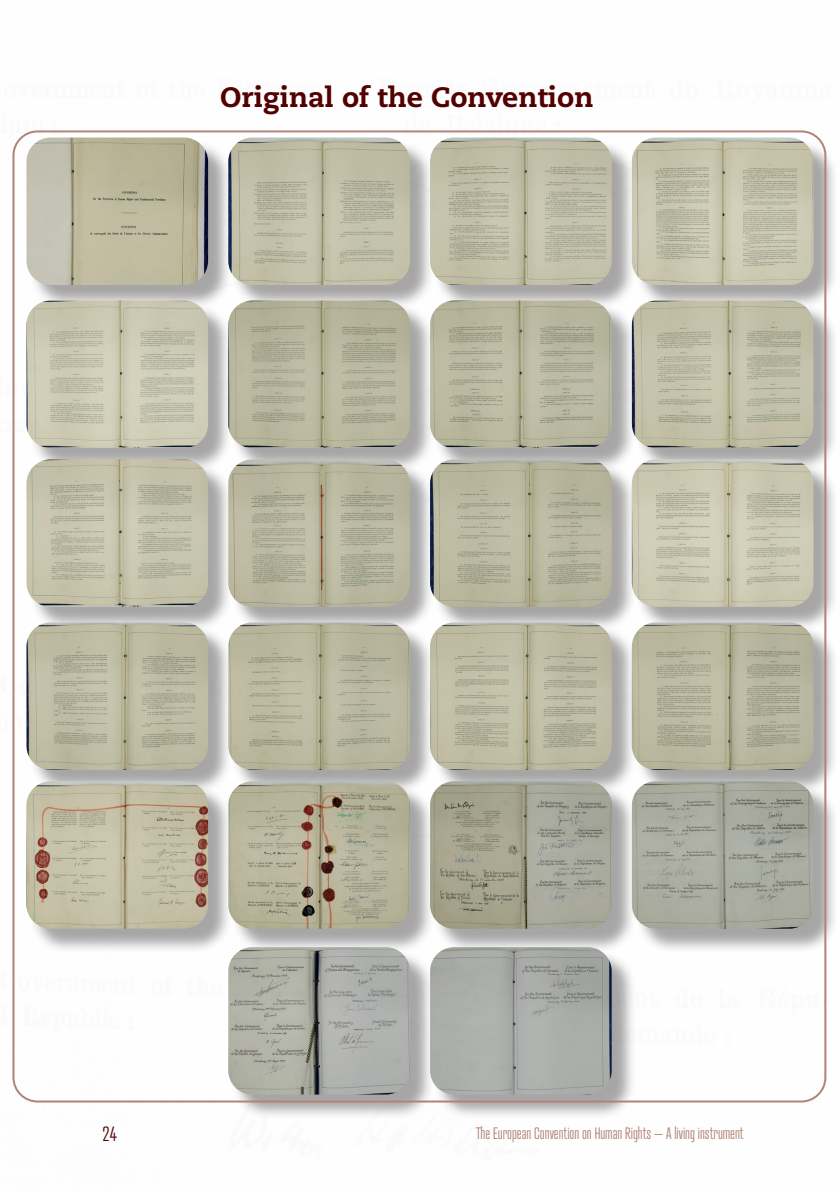
<style>
.page{position:relative;width:840px;height:1191px;background:#fff}
.page>*{position:absolute;margin:0;border:0;box-sizing:border-box;transform-origin:0 0}
.Heading_3{font:800 28px "Caecilia LT Std";color:#530000}
.t1{font:300 20px "Atrament";color:#530000}
.t2{font:300 16px "Atrament";color:#b28376}
</style>
<div class="page">
<div style="left:29px;top:140px;width:203px;height:170px;background:#231f20;opacity:.4"></div>
<img style="left:26px;top:137px;width:182px;height:148px">
<div style="left:231px;top:140px;width:203px;height:170px;background:#231f20;opacity:.4"></div>
<img style="left:228px;top:137px;width:181px;height:148px">
<div style="left:433px;top:140px;width:203px;height:170px;background:#231f20;opacity:.4"></div>
<img style="left:430px;top:137px;width:181px;height:148px">
<div style="left:634px;top:140px;width:203px;height:170px;background:#231f20;opacity:.4"></div>
<img style="left:631px;top:137px;width:182px;height:148px">
<div style="left:29px;top:303px;width:203px;height:170px;background:#231f20;opacity:.4"></div>
<img style="left:26px;top:300px;width:182px;height:148px">
<div style="left:231px;top:303px;width:203px;height:170px;background:#231f20;opacity:.4"></div>
<img style="left:228px;top:300px;width:181px;height:148px">
<div style="left:433px;top:303px;width:203px;height:170px;background:#231f20;opacity:.4"></div>
<img style="left:430px;top:300px;width:181px;height:148px">
<div style="left:634px;top:303px;width:203px;height:170px;background:#231f20;opacity:.4"></div>
<img style="left:631px;top:300px;width:182px;height:148px">
<div style="left:29px;top:462px;width:203px;height:169px;background:#231f20;opacity:.4"></div>
<img style="left:26px;top:459px;width:182px;height:148px">
<div style="left:231px;top:462px;width:203px;height:169px;background:#231f20;opacity:.4"></div>
<img style="left:228px;top:459px;width:181px;height:148px">
<div style="left:433px;top:462px;width:203px;height:169px;background:#231f20;opacity:.4"></div>
<img style="left:430px;top:459px;width:181px;height:148px">
<div style="left:634px;top:462px;width:203px;height:169px;background:#231f20;opacity:.4"></div>
<img style="left:631px;top:459px;width:182px;height:148px">
<div style="left:29px;top:625px;width:203px;height:169px;background:#231f20;opacity:.4"></div>
<img style="left:26px;top:622px;width:182px;height:148px">
<div style="left:231px;top:625px;width:203px;height:169px;background:#231f20;opacity:.4"></div>
<img style="left:228px;top:622px;width:181px;height:148px">
<div style="left:433px;top:625px;width:203px;height:169px;background:#231f20;opacity:.4"></div>
<img style="left:430px;top:622px;width:181px;height:148px">
<div style="left:634px;top:625px;width:203px;height:169px;background:#231f20;opacity:.4"></div>
<img style="left:631px;top:622px;width:182px;height:148px">
<div style="left:29px;top:784px;width:203px;height:169px;background:#231f20;opacity:.4"></div>
<img style="left:26px;top:781px;width:182px;height:147px">
<div style="left:231px;top:784px;width:203px;height:169px;background:#231f20;opacity:.4"></div>
<img style="left:228px;top:781px;width:181px;height:147px">
<div style="left:433px;top:784px;width:203px;height:169px;background:#231f20;opacity:.4"></div>
<img style="left:430px;top:781px;width:181px;height:147px">
<div style="left:634px;top:784px;width:203px;height:169px;background:#231f20;opacity:.4"></div>
<img style="left:631px;top:781px;width:182px;height:147px">
<div style="left:231px;top:950px;width:203px;height:169px;background:#231f20;opacity:.4"></div>
<img style="left:228px;top:947px;width:181px;height:147px">
<div style="left:433px;top:950px;width:203px;height:169px;background:#231f20;opacity:.4"></div>
<img style="left:430px;top:947px;width:181px;height:147px">
<p class="Heading_3" style="left:220px;top:79px;width:374px">Original of the Convention</p>
<p class="t1" style="left:102px;top:1121px;width:16px">24</p>
<p class="t2" style="left:475px;top:1123px;width:269px">The European Convention on Human Rights – A living instrument</p>
</div>
